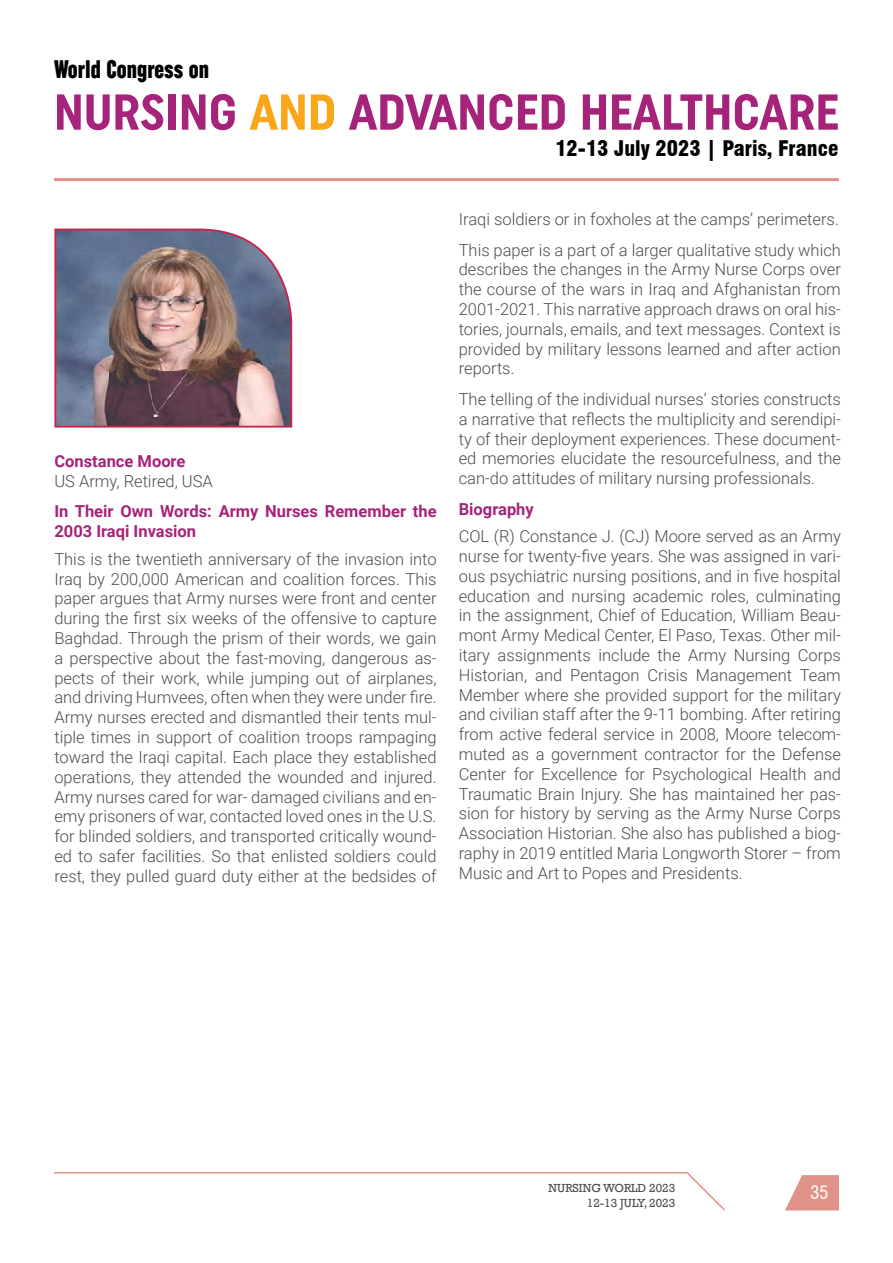
<style>
.page{position:relative;width:893px;height:1263px;background:#fff}
.page>*{position:absolute;margin:0;border:0;box-sizing:border-box;transform-origin:0 0}
.t1{font:50.4px "Uniform Condensed 4";color:#a5247a}
.t2{font:25.35px "Uniform Extra Condensed 5";color:#000}
.t3{font:900 condensed 21px "Swiss 721 BT";color:#000}
.t4{font:condensed 18px "Swiss 721 BT";color:#fff}
.t5{font:300 16.5px/19.8px "Roboto";color:#4d4d4f;text-align:justify}
.t6{font:700 16.5px/19.8px "Roboto";color:#a5247a}
.t7{font:12px/14.4px "Rockwell";color:#4d4d4f;text-align:right}
.s1{color:#faa61a}
</style>
<div class="page">
<svg style="left:785px;top:1175px;width:54px;height:35px"></svg>
<svg style="left:54px;top:1172px;width:671px;height:39px"></svg>
<hr style="left:54px;top:178px;width:785px;height:3px;background:#e09288">
<img style="left:54px;top:228px;width:239px;height:200px">
<h2 class="t2" style="left:54px;top:55px;width:157px">World Congress on</h2>
<h1 class="t1" style="left:54px;top:82px;width:786px">NURSING <span class="s1">AND</span> ADVANCED HEALTHCARE</h1>
<p class="t6" style="left:54px;top:451px;width:133px">Constance Moore</p>
<p class="t5" style="left:54px;top:471px;width:160px">US Army, Retired, USA</p>
<p class="t6" style="left:54px;top:501px;width:384px">In Their Own Words: Army Nurses Remember the<br>2003 Iraqi Invasion</p>
<p class="t5" style="left:54px;top:548px;width:384px">This is the twentieth anniversary of the invasion into Iraq by 200,000 American and coalition forces. This paper argues that Army nurses were front and center during the first six weeks of the offensive to capture Baghdad. Through the prism of their words, we gain a perspective about the fast-moving, dangerous as&shy;pects of their work, while jumping out of airplanes, and driving Humvees, often when they were under fire.<br>Army nurses erected and dismantled their tents mul&shy;tiple times in support of coalition troops rampaging toward the Iraqi capital. Each place they established operations, they attended the wounded and injured.<br>Army nurses cared for war- damaged civilians and en&shy;emy prisoners of war, contacted loved ones in the U.S. for blinded soldiers, and transported critically wound&shy;ed to safer facilities. So that enlisted soldiers could rest, they pulled guard duty either at the bedsides of</p>
<p class="t3" style="left:555px;top:136px;width:285px">12-13 July 2023 | Paris, France</p>
<p class="t5" style="left:459px;top:204px;width:384px;line-height:30.5px">Iraqi soldiers or in foxholes at the camps’ perimeters.<br>This paper is a part of a larger qualitative study which</p>
<p class="t5" style="left:459px;top:259px;width:384px">describes the changes in the Army Nurse Corps over the course of the wars in Iraq and Afghanistan from 2001-2021. This narrative approach draws on oral his&shy;tories, journals, emails, and text messages. Context is provided by military lessons learned and after action reports.</p>
<p class="t5" style="left:459px;top:388px;width:384px">The telling of the individual nurses’ stories constructs a narrative that reflects the multiplicity and serendipi&shy;ty of their deployment experiences. These document&shy;ed memories elucidate the resourcefulness, and the can-do attitudes of military nursing professionals.</p>
<p class="t6" style="left:459px;top:498px;width:77px">Biography</p>
<p class="t5" style="left:459px;top:526px;width:384px">COL (R) Constance J. (CJ) Moore served as an Army nurse for twenty-five years. She was assigned in vari&shy;ous psychiatric nursing positions, and in five hospital education and nursing academic roles, culminating in the assignment, Chief of Education, William Beau&shy;mont Army Medical Center, El Paso, Texas. Other mil&shy;itary assignments include the Army Nursing Corps Historian, and Pentagon Crisis Management Team Member where she provided support for the military and civilian staff after the 9-11 bombing. After retiring from active federal service in 2008, Moore telecom&shy;muted as a government contractor for the Defense Center for Excellence for Psychological Health and Traumatic Brain Injury. She has maintained her pas&shy;sion for history by serving as the Army Nurse Corps Association Historian. She also has published a biog&shy;raphy in 2019 entitled Maria Longworth Storer – from Music and Art to Popes and Presidents.</p>
<p class="t7" style="left:549px;top:1181px;width:128px">NURSING WORLD 2023<br>12-13 JULY, 2023</p>
<p class="t4" style="left:810px;top:1181px;width:19px">35</p>
</div>
